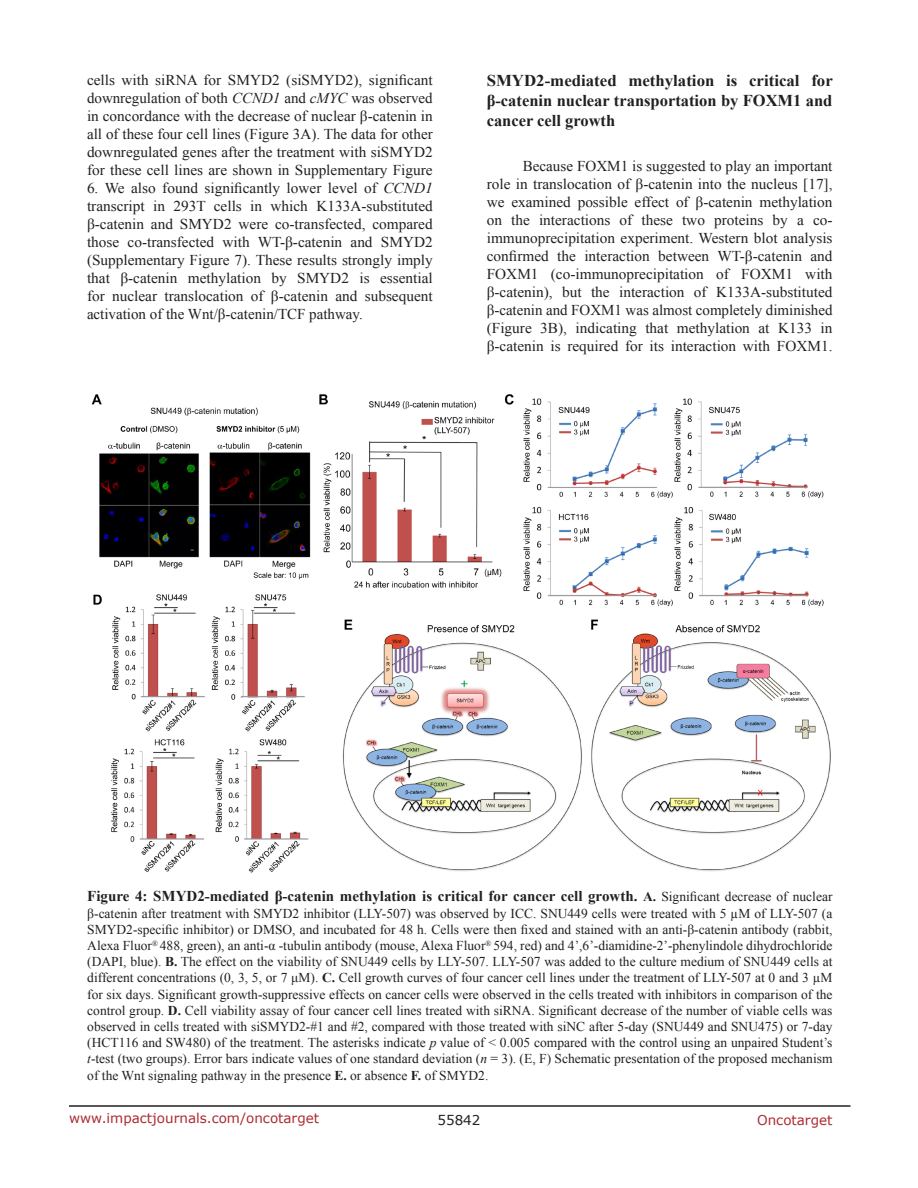
<style>
.page{position:relative;width:918px;height:1188px;background:#fff}
.page>*{position:absolute;margin:0;border:0;box-sizing:border-box;transform-origin:0 0}
.SubHeading{font:700 16.5px/19.8px "Times New Roman";color:#221f22;text-align:justify}
.BodyText{font:15px/18px "Times New Roman";color:#221f22;text-align:justify}
.FigureText{font:700 15px "Times New Roman";color:#221f22}
.FigureText-2{font:13.5px/16.2px "Times New Roman";color:#221f22;text-align:justify}
.t1{font:13.5px "Verdana";color:#ac2b31}
.t2{font:13.5px "Verdana";color:#221f22}
.s1{font-style:italic}
.s2{font-size:13.5px}
.s3{font-weight:400;font-size:13.5px}
.s4{font-weight:700}
</style>
<div class="page">
<hr style="left:69px;top:1105px;width:781px;height:2px;background:#231f20">
<img style="left:91px;top:394px;width:740px;height:479px">
<p class="BodyText" style="left:87px;top:71px;width:347px">cells with siRNA for SMYD2 (siSMYD2), significant downregulation of both <span class="s1">CCND1</span> and <span class="s1">cMYC</span> was observed in concordance with the decrease of nuclear β-catenin in all of these four cell lines (Figure 3A). The data for other downregulated genes after the treatment with siSMYD2 for these cell lines are shown in Supplementary Figure</p>
<p class="BodyText" style="left:87px;top:179px;width:347px">6. We also found significantly lower level of <span class="s1">CCND1 </span>transcript in 293T cells in which K133A-substituted β-catenin and SMYD2 were co-transfected, compared those co-transfected with WT-β-catenin and SMYD2 (Supplementary Figure 7). These results strongly imply that β-catenin methylation by SMYD2 is essential for nuclear translocation of β-catenin and subsequent activation of the Wnt/β-catenin/TCF pathway.</p>
<p class="SubHeading" style="left:487px;top:70px;width:348px">SMYD2-mediated methylation is critical for β-catenin nuclear transportation by FOXM1 and cancer cell growth</p>
<p class="BodyText" style="left:487px;top:157px;width:347px;text-indent:36px">Because FOXM1 is suggested to play an important role in translocation of β-catenin into the nucleus [17], we examined possible effect of β-catenin methylation on the interactions of these two proteins by a co&shy;immunoprecipitation experiment. Western blot analysis confirmed the interaction between WT-β-catenin and FOXM1 (co-immunoprecipitation of FOXM1 with β-catenin), but the interaction of K133A-substituted β-catenin and FOXM1 was almost completely diminished (Figure 3B), indicating that methylation at K133 in β-catenin is required for its interaction with FOXM1.</p>
<p class="FigureText" style="left:87px;top:886px;width:747px">Figure 4: SMYD2-mediated β-catenin methylation is critical for cancer cell growth. <span class="s2">A.</span> <span class="s3">Significant decrease of nuclear</span></p>
<p class="FigureText-2" style="left:87px;top:905px;width:747px">β-catenin after treatment with SMYD2 inhibitor (LLY-507) was observed by ICC. SNU449 cells were treated with 5 µM of LLY-507 (a SMYD2-specific inhibitor) or DMSO, and incubated for 48 h. Cells were then fixed and stained with an anti-β-catenin antibody (rabbit, Alexa Fluor<sup>®</sup> 488, green), an anti-α -tubulin antibody (mouse, Alexa Fluor<sup>®</sup> 594, red) and 4’,6’-diamidine-2’-phenylindole dihydrochloride (DAPI, blue). <span class="s4">B.</span> The effect on the viability of SNU449 cells by LLY-507. LLY-507 was added to the culture medium of SNU449 cells at different concentrations (0, 3, 5, or 7 μM). <span class="s4">C.</span> Cell growth curves of four cancer cell lines under the treatment of LLY-507 at 0 and 3 µM for six days. Significant growth-suppressive effects on cancer cells were observed in the cells treated with inhibitors in comparison of the control group. <span class="s4">D.</span> Cell viability assay of four cancer cell lines treated with siRNA. Significant decrease of the number of viable cells was observed in cells treated with siSMYD2-#1 and #2, compared with those treated with siNC after 5-day (SNU449 and SNU475) or 7-day (HCT116 and SW480) of the treatment. The asterisks indicate <span class="s1">p</span> value of &lt; 0.005 compared with the control using an unpaired Student’s <span class="s1">t</span>-test (two groups). Error bars indicate values of one standard deviation (<span class="s1">n</span> = 3). (E, F) Schematic presentation of the proposed mechanism of the Wnt signaling pathway in the presence <span class="s4">E.</span> or absence <span class="s4">F.</span> of SMYD2.</p>
<p class="t1" style="left:69px;top:1109px;width:252px">www.impactjournals.com/oncotarget</p>
<p class="t2" style="left:438px;top:1111px;width:44px">55842</p>
<p class="t1" style="left:757px;top:1111px;width:77px">Oncotarget</p>
</div>
